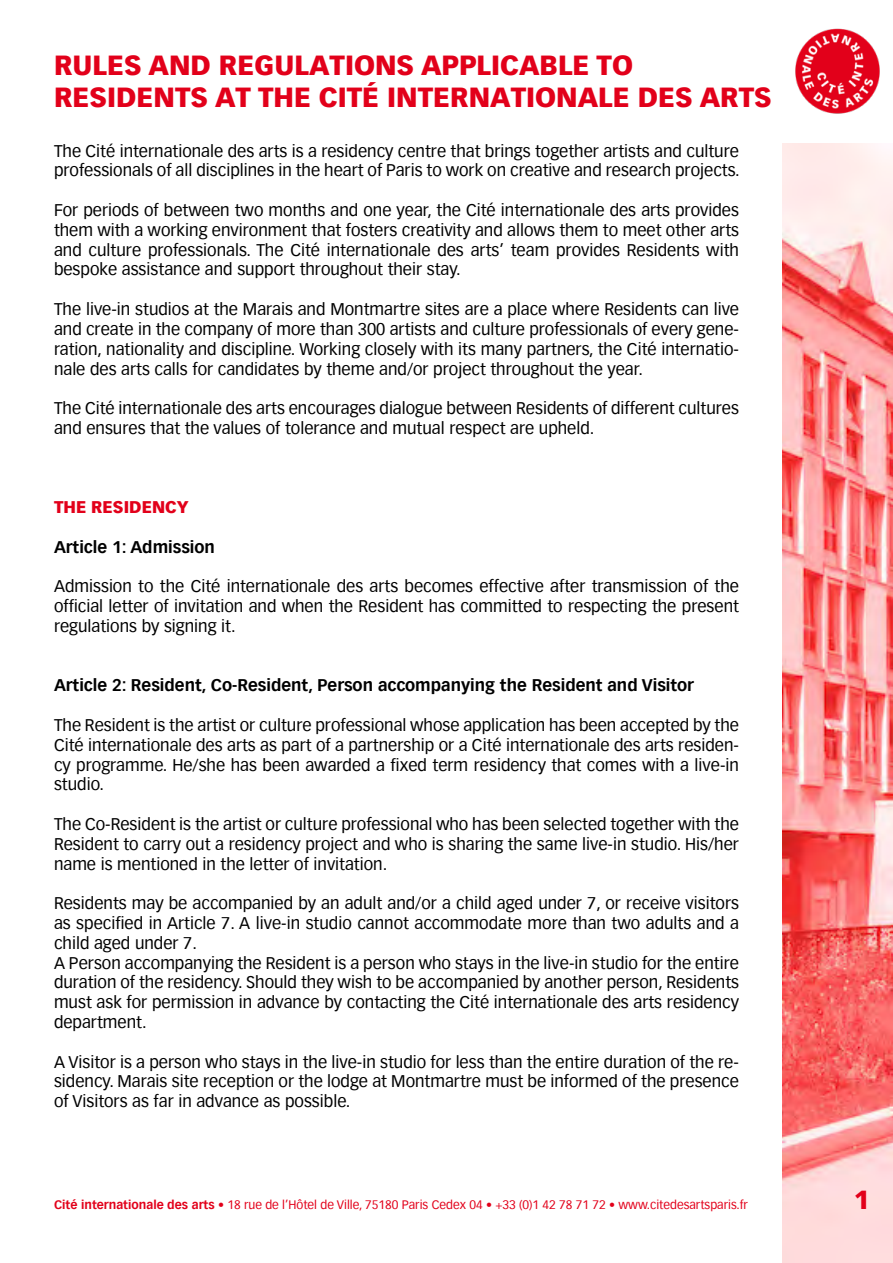
<style>
.page{position:relative;width:893px;height:1263px;background:#fff}
.page>*{position:absolute;margin:0;border:0;box-sizing:border-box;transform-origin:0 0}
.t1{font:900 27px/31.5px "Vectora Com";color:#e2001a}
.t2{font:900 25.5px "Vectora Com";color:#e2001a}
.t3{font:16.5px/19.8px "Vectora Com";color:#000;text-align:justify}
.t4{font:700 16.5px "Vectora Com";color:#000}
.t5{font:900 16.5px "Vectora Com";color:#e2001a}
.t6{font:12px "Vectora Com";color:#e2001a}
.s1{font-weight:700}
</style>
<div class="page">
<img style="left:782px;top:144px;width:111px;height:1119px">
<img style="left:795px;top:28px;width:85px;height:86px">
<h1 class="t1" style="left:54px;top:49px;width:719px">RULES AND REGULATIONS APPLICABLE TO<br>RESIDENTS AT THE CITÉ INTERNATIONALE DES ARTS</h1>
<p class="t3" style="left:54px;top:141px;width:687px">The Cité internationale des arts is a residency centre that brings together artists and culture professionals of all disciplines in the heart of Paris to work on creative and research projects.</p>
<p class="t3" style="left:54px;top:200px;width:687px">For periods of between two months and one year, the Cité internationale des arts provides them with a working environment that fosters creativity and allows them to meet other arts and culture professionals. The Cité internationale des arts’ team provides Residents with bespoke assistance and support throughout their stay.</p>
<p class="t3" style="left:54px;top:299px;width:687px">The live-in studios at the Marais and Montmartre sites are a place where Residents can live and create in the company of more than 300 artists and culture professionals of every gene&shy;ration, nationality and discipline. Working closely with its many partners, the Cité internatio&shy;nale des arts calls for candidates by theme and/or project throughout the year.</p>
<p class="t3" style="left:54px;top:398px;width:686px">The Cité internationale des arts encourages dialogue between Residents of different cultures and ensures that the values of tolerance and mutual respect are upheld.</p>
<p class="t5" style="left:54px;top:497px;width:136px">THE RESIDENCY</p>
<p class="t4" style="left:54px;top:537px;width:163px">Article 1: Admission</p>
<p class="t3" style="left:54px;top:577px;width:687px">Admission to the Cité internationale des arts becomes effective after transmission of the official letter of invitation and when the Resident has committed to respecting the present regulations by signing it.</p>
<p class="t4" style="left:54px;top:675px;width:641px">Article 2: Resident, Co-Resident, Person accompanying the Resident and Visitor</p>
<p class="t3" style="left:54px;top:715px;width:686px">The Resident is the artist or culture professional whose application has been accepted by the Cité internationale des arts as part of a partnership or a Cité internationale des arts residen&shy;cy programme. He/she has been awarded a fixed term residency that comes with a live-in studio.</p>
<p class="t3" style="left:54px;top:814px;width:687px">The Co-Resident is the artist or culture professional who has been selected together with the Resident to carry out a residency project and who is sharing the same live-in studio. His/her name is mentioned in the letter of invitation.</p>
<p class="t3" style="left:54px;top:893px;width:687px;text-align:left">Residents may be accompanied by an adult and/or a child aged under 7, or receive visitors as specified in Article 7. A live-in studio cannot accommodate more than two adults and a child aged under 7.<br>A Person accompanying the Resident is a person who stays in the live-in studio for the entire duration of the residency. Should they wish to be accompanied by another person, Residents must ask for permission in advance by contacting the Cité internationale des arts residency department.</p>
<p class="t3" style="left:54px;top:1052px;width:686px">A Visitor is a person who stays in the live-in studio for less than the entire duration of the re&shy;sidency. Marais site reception or the lodge at Montmartre must be informed of the presence of Visitors as far in advance as possible.</p>
<p class="t6" style="left:54px;top:1197px;width:695px"><span class="s1">Cité internationale des arts</span> • 18 rue de l’Hôtel de Ville, 75180 Paris Cedex 04 • +33 (0)1 42 78 71 72 • www.citedesartsparis.fr</p>
<h2 class="t2" style="left:854px;top:1184px;width:17px">1</h2>
</div>
